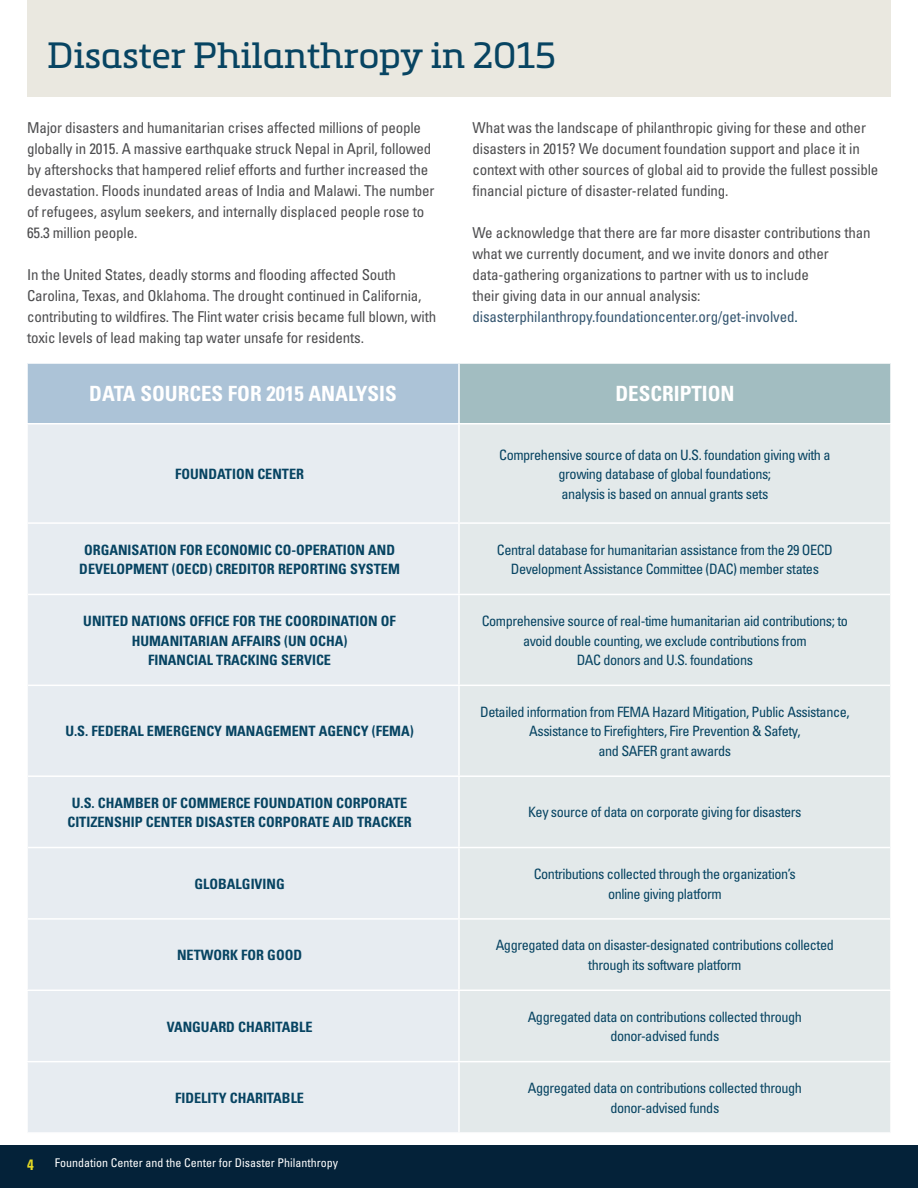
<style>
.page{position:relative;width:918px;height:1188px;background:#fff}
.page>*{position:absolute;margin:0;border:0;box-sizing:border-box;transform-origin:0 0}
.t1{font:36px "Metronic Slab Pro";color:#074462}
.t2{font:700 condensed 21px "Univers";color:#fff}
.t3{font:condensed 15px/21px "Univers";letter-spacing:-.01em;color:#4d4d4f}
.t4{font:700 condensed 15px "Univers";color:#e5d923}
.t5{font:condensed 14.25px/19.5px "Univers";letter-spacing:-.03em;color:#074462;text-align:center}
.t6{font:700 condensed 14.25px/19.5px "Univers";color:#074462;text-align:center}
.t7{font:condensed 12px "Univers";color:#fff}
.s1{color:#355670}
.s2{color:#084561}
</style>
<div class="page">
<div style="left:0;top:1145px;width:918px;height:43px;background:#042239"></div>
<div style="left:27px;top:0;width:864px;height:97px;background:#eae8e0"></div>
<div style="left:27px;top:363px;width:432px;height:61px;background:#acc3d7"></div>
<div style="left:459px;top:363px;width:432px;height:61px;background:#a2bdc1"></div>
<div style="left:28px;top:424px;width:430px;height:708px;background:#e7ecf1"></div>
<div style="left:460px;top:424px;width:430px;height:708px;background:#e3e9ea"></div>
<hr style="left:26px;top:362px;width:433px;height:2px;background:#fff">
<hr style="left:26px;top:364px;width:2px;height:59px;background:#fff">
<hr style="left:459px;top:362px;width:433px;height:2px;background:#fff">
<hr style="left:890px;top:364px;width:2px;height:59px;background:#fff">
<hr style="left:26px;top:423px;width:433px;height:1px;background:#fff">
<hr style="left:459px;top:423px;width:433px;height:1px;background:#fff">
<hr style="left:26px;top:990px;width:433px;height:1px;background:#fff">
<hr style="left:459px;top:990px;width:433px;height:1px;background:#fff">
<hr style="left:26px;top:1061px;width:433px;height:1px;background:#fff">
<hr style="left:459px;top:1061px;width:433px;height:1px;background:#fff">
<hr style="left:458px;top:364px;width:2px;height:59px;background:#fff">
<hr style="left:28px;top:522px;width:431px;height:2px;background:#fff">
<hr style="left:459px;top:522px;width:431px;height:2px;background:#fff">
<hr style="left:28px;top:594px;width:431px;height:1px;background:#fff">
<hr style="left:459px;top:594px;width:431px;height:1px;background:#fff">
<hr style="left:28px;top:685px;width:431px;height:1px;background:#fff">
<hr style="left:459px;top:685px;width:431px;height:1px;background:#fff">
<hr style="left:28px;top:775px;width:431px;height:2px;background:#fff">
<hr style="left:459px;top:775px;width:431px;height:2px;background:#fff">
<hr style="left:28px;top:847px;width:431px;height:1px;background:#fff">
<hr style="left:459px;top:847px;width:431px;height:1px;background:#fff">
<hr style="left:28px;top:918px;width:431px;height:2px;background:#fff">
<hr style="left:459px;top:918px;width:431px;height:2px;background:#fff">
<h1 class="t1" style="left:47px;top:30px;width:510px">Disaster Philanthropy in 2015</h1>
<p class="t3" style="left:27px;top:117px;width:409px">Major disasters and humanitarian crises affected millions of people globally in 2015. A massive earthquake struck Nepal in April, followed by aftershocks that hampered relief efforts and further increased the devastation. Floods inundated areas of India and Malawi. The number of refugees, asylum seekers, and internally displaced people rose to 65.3 million people.</p>
<p class="t3" style="left:27px;top:264px;width:411px">In the United States, deadly storms and flooding affected South Carolina, Texas, and Oklahoma. The drought continued in California, contributing to wildfires. The Flint water crisis became full blown, with toxic levels of lead making tap water unsafe for residents.</p>
<p class="t3" style="left:472px;top:117px;width:407px">What was the landscape of philanthropic giving for these and other disasters in 2015? We document foundation support and place it in context with other sources of global aid to provide the fullest possible financial picture of disaster-related funding.</p>
<p class="t3" style="left:472px;top:222px;width:400px">We acknowledge that there are far more disaster contributions than what we currently document, and we invite donors and other data-gathering organizations to partner with us to include<br>their giving data in our annual analysis: <span class="s1">disasterphilanthropy.foundationcenter.org/get-involved</span><span class="s2">.</span></p>
<h2 class="t2" style="left:89px;top:381px;width:309px">DATA SOURCES FOR 2015 ANALYSIS</h2>
<h2 class="t2" style="left:615px;top:381px;width:121px">DESCRIPTION</h2>
<p class="t6" style="left:175px;top:464px;width:130px">FOUNDATION CENTER</p>
<p class="t5" style="left:499px;top:445px;width:333px">Comprehensive source of data on U.S. foundation giving with a growing database of global foundations;<br>analysis is based on annual grants sets</p>
<p class="t6" style="left:79px;top:540px;width:322px">ORGANISATION FOR ECONOMIC CO-OPERATION AND<br>DEVELOPMENT (OECD) CREDITOR REPORTING SYSTEM</p>
<p class="t5" style="left:497px;top:540px;width:338px">Central database for humanitarian assistance from the 29 OECD<br>Development Assistance Committee (DAC) member states</p>
<p class="t6" style="left:83px;top:611px;width:314px">UNITED NATIONS OFFICE FOR THE COORDINATION OF<br>HUMANITARIAN AFFAIRS (UN OCHA)<br>FINANCIAL TRACKING SERVICE</p>
<p class="t5" style="left:482px;top:611px;width:368px">Comprehensive source of real-time humanitarian aid contributions; to avoid double counting, we exclude contributions from<br>DAC donors and U.S. foundations</p>
<p class="t6" style="left:65px;top:722px;width:350px">U.S. FEDERAL EMERGENCY MANAGEMENT AGENCY (FEMA)</p>
<p class="t5" style="left:480px;top:702px;width:371px">Detailed information from FEMA Hazard Mitigation, Public Assistance,<br>Assistance to Firefighters, Fire Prevention &amp; Safety,<br>and SAFER grant awards</p>
<p class="t6" style="left:67px;top:793px;width:346px">U.S. CHAMBER OF COMMERCE FOUNDATION CORPORATE<br>CITIZENSHIP CENTER DISASTER CORPORATE AID TRACKER</p>
<p class="t5" style="left:528px;top:802px;width:275px">Key source of data on corporate giving for disasters</p>
<p class="t6" style="left:194px;top:874px;width:92px">GLOBALGIVING</p>
<p class="t5" style="left:534px;top:864px;width:264px">Contributions collected through the organization’s online giving platform</p>
<p class="t6" style="left:177px;top:945px;width:127px">NETWORK FOR GOOD</p>
<p class="t5" style="left:496px;top:935px;width:340px">Aggregated data on disaster-designated contributions collected through its software platform</p>
<p class="t6" style="left:167px;top:1017px;width:147px">VANGUARD CHARITABLE</p>
<p class="t5" style="left:528px;top:1007px;width:276px">Aggregated data on contributions collected through donor-advised funds</p>
<p class="t6" style="left:175px;top:1088px;width:130px">FIDELITY CHARITABLE</p>
<p class="t5" style="left:528px;top:1078px;width:276px">Aggregated data on contributions collected through donor-advised funds</p>
<p class="t4" style="left:27px;top:1155px;width:8px">4</p>
<p class="t7" style="left:55px;top:1156px;width:285px">Foundation Center and the Center for Disaster Philanthropy</p>
</div>
